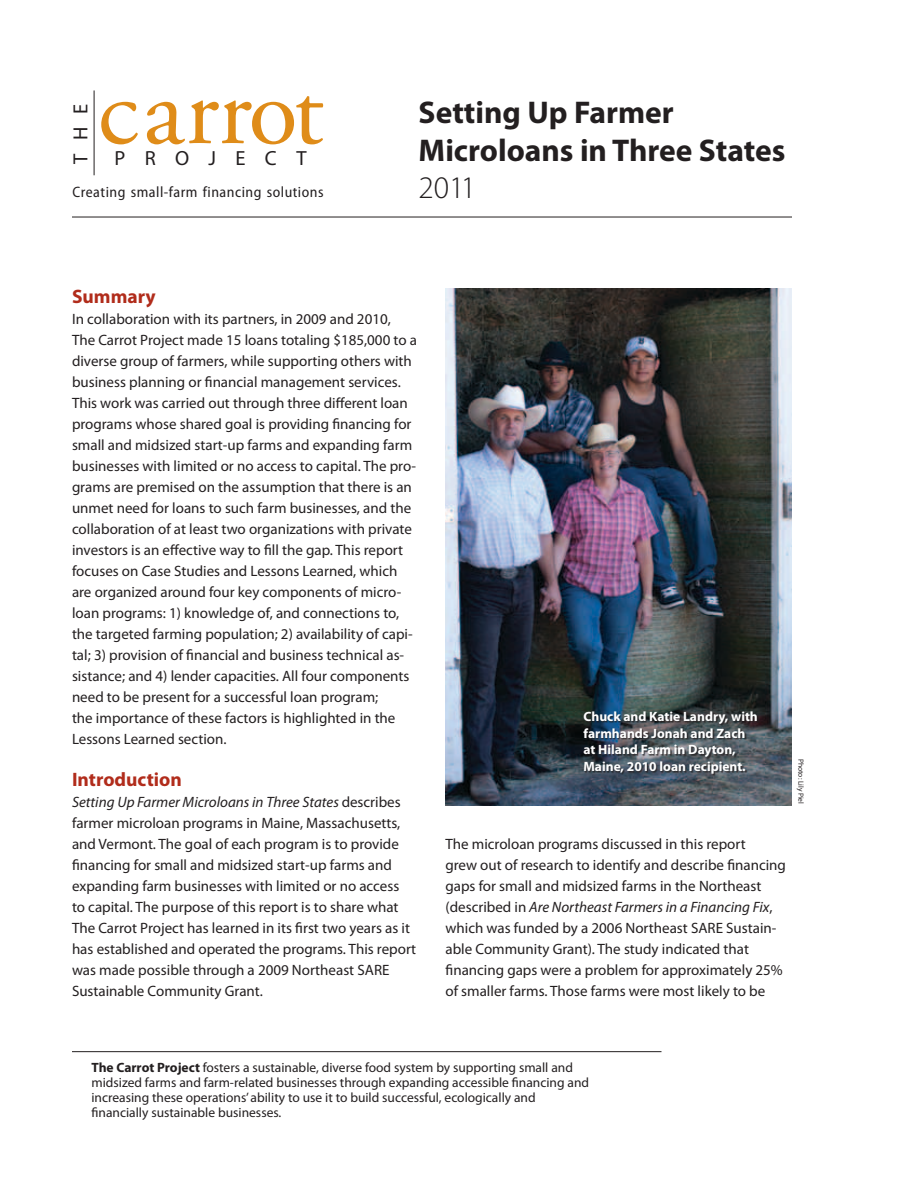
<style>
.page{position:relative;width:918px;height:1188px;background:#fff}
.page>*{position:absolute;margin:0;border:0;box-sizing:border-box;transform-origin:0 0}
.t1{font:100.95px "Adobe Garamond Pro";letter-spacing:-.005em;color:#df8c19}
.t2{font:700 31.5px/37.5px "Myriad Pro";color:#231f20}
.t3{font:300 31.5px "Myriad Pro";color:#231f20}
.t4{font:20.55px "Myriad Pro";letter-spacing:.94em;color:#231f20}
.t5{font:700 19.5px "Myriad Pro";color:#b12c1b}
.t6{font:semi-condensed 15.15px "Myriad Pro";letter-spacing:.035em;color:#231f20}
.t7{font:15px/21px "Myriad Pro";color:#231f20}
.t8{font:13.5px/15px "Myriad Pro";color:#231f20}
.t9{font:700 13.5px/16.5px "Myriad Pro";color:#fff}
.t10{font:7.5px "Myriad Pro";color:#231f20}
.s1{font-style:italic}
.s2{font-weight:700}
</style>
<div class="page">
<hr style="left:94px;top:90px;width:1px;height:85px;background:#231f20">
<hr style="left:72px;top:217px;width:720px;height:1px;background:#231f20">
<hr style="left:72px;top:1051px;width:590px;height:1px;background:#231f20">
<img style="left:446px;top:288px;width:346px;height:518px">
<div style="left:584px;top:712px;width:175px;height:63px;background:#231f20;opacity:.75"></div>
<h1 class="t1" style="left:98px;top:50px;width:228px">carrot</h1>
<h3 class="t4" style="left:68px;top:164px;width:61px;rotate:-90deg">THE</h3>
<h3 class="t4" style="left:115px;top:146px;width:194px">PROJECT</h3>
<p class="t6" style="left:73px;top:184px;width:253px">Creating small-farm financing solutions</p>
<h2 class="t2" style="left:418px;top:93px;width:368px">Setting Up Farmer<br>Microloans in Three States</h2>
<h2 class="t3" style="left:418px;top:170px;width:59px">2011</h2>
<h3 class="t5" style="left:72px;top:283px;width:85px">Summary</h3>
<p class="t7" style="left:72px;top:308px;width:347px">In collaboration with its partners, in 2009 and 2010, The Carrot Project made 15 loans totaling $185,000 to a diverse group of farmers, while supporting others with business planning or financial management services.<br>This work was carried out through three different loan programs whose shared goal is providing financing for small and midsized start-up farms and expanding farm businesses with limited or no access to capital. The pro&shy;grams are premised on the assumption that there is an unmet need for loans to such farm businesses, and the collaboration of at least two organizations with private investors is an effective way to fill the gap. This report focuses on Case Studies and Lessons Learned, which are organized around four key components of micro&shy;loan programs: 1) knowledge of, and connections to, the targeted farming population; 2) availability of capi&shy;tal; 3) provision of financial and business technical as&shy;sistance; and 4) lender capacities. All four components need to be present for a successful loan program;<br>the importance of these factors is highlighted in the Lessons Learned section.</p>
<h3 class="t5" style="left:72px;top:766px;width:111px">Introduction</h3>
<p class="t7" style="left:72px;top:791px;width:346px"><span class="s1">Setting Up Farmer Microloans in Three States</span> describes farmer microloan programs in Maine, Massachusetts, and Vermont. The goal of each program is to provide financing for small and midsized start-up farms and expanding farm businesses with limited or no access<br>to capital. The purpose of this report is to share what The Carrot Project has learned in its first two years as it has established and operated the programs. This report was made possible through a 2009 Northeast SARE Sustainable Community Grant.</p>
<p class="t9" style="left:584px;top:708px;width:176px">Chuck and Katie Landry, with farmhands Jonah and Zach at Hiland Farm in Dayton,<br>Maine, 2010 loan recipient.</p>
<p class="t10" style="left:806px;top:759px;width:47px;rotate:90deg">Photo: Lily Piel</p>
<p class="t7" style="left:446px;top:833px;width:342px">The microloan programs discussed in this report<br>grew out of research to identify and describe financing gaps for small and midsized farms in the Northeast (described in <span class="s1">Are Northeast Farmers in a Financing Fix</span>, which was funded by a 2006 Northeast SARE Sustain&shy;able Community Grant). The study indicated that financing gaps were a problem for approximately 25% of smaller farms. Those farms were most likely to be</p>
<p class="t8" style="left:92px;top:1059px;width:499px"><span class="s2">The Carrot Project</span> fosters a sustainable, diverse food system by supporting small and midsized farms and farm-related businesses through expanding accessible financing and increasing these operations’ ability to use it to build successful, ecologically and financially sustainable businesses.</p>
</div>
